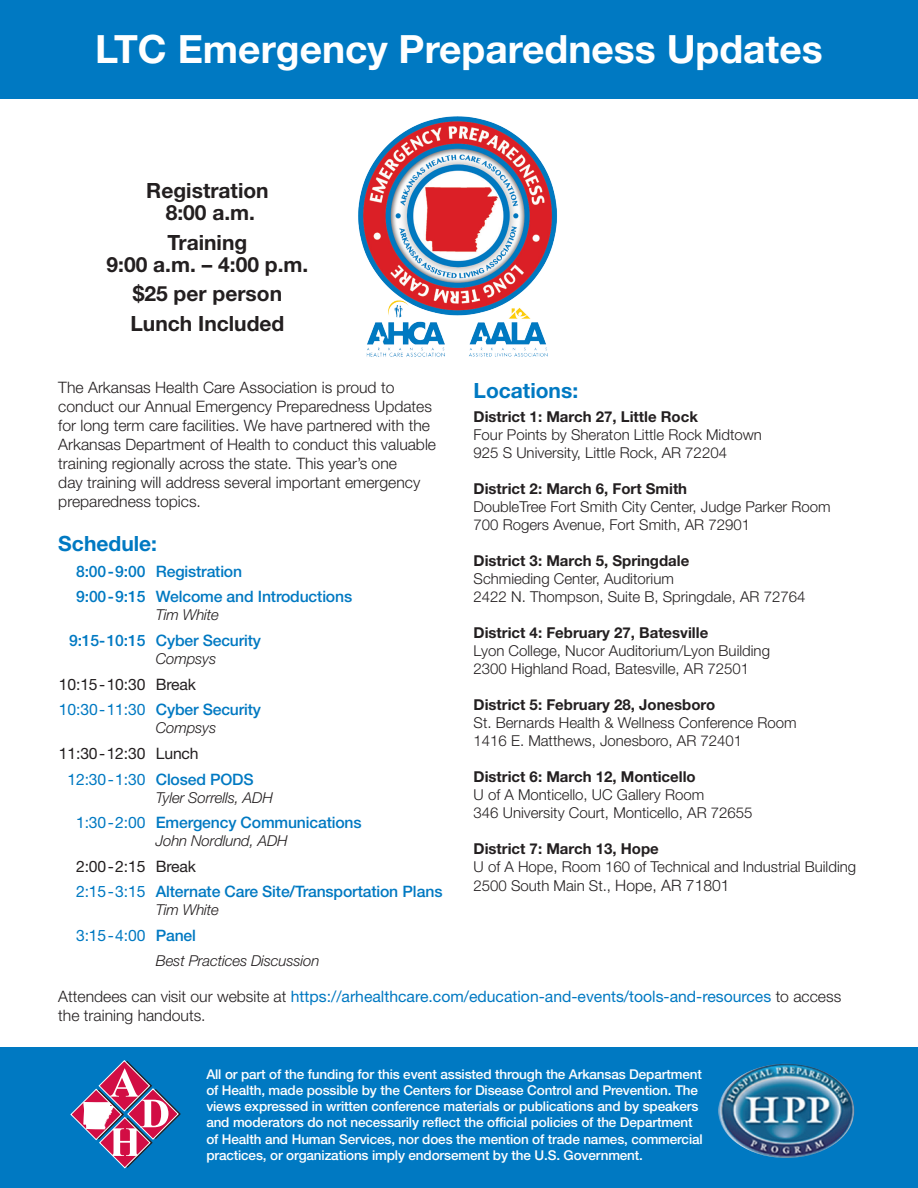
<style>
.page{position:relative;width:918px;height:1188px;background:#fff}
.page>*{position:absolute;margin:0;border:0;box-sizing:border-box;transform-origin:0 0}
.t1{font:700 39px "Helvetica Neue";color:#fff}
.t2{font:700 21px/22.5px "Helvetica Neue";color:#231f20;text-align:center}
.t3{font:700 21px "Helvetica Neue";color:#0079c2}
.t4{font:300 15.75px/18.9px "Helvetica Neue";color:#231f20}
.t5{font:500 15.75px/25.7px "Helvetica Neue";letter-spacing:-.01em;color:#0079c2}
.t6{font:15.75px/18.9px "Helvetica Neue";color:#0079c2}
.t7{font:15.75px/25.7px "Helvetica Neue";letter-spacing:-.01em;color:#231f20}
.t8{font:300 15px/18px "Helvetica Neue";color:#231f20}
.t9{font:700 15px "Helvetica Neue";color:#231f20}
.t10{font:italic 300 15px "Helvetica Neue";letter-spacing:-.01em;color:#231f20}
.t11{font:500 13.5px/16.2px "Helvetica Neue";letter-spacing:-.01em;color:#fff}
.s1{color:#0079c2}
.s2{font-weight:500;color:#0079c2}
.s3{font-weight:400}
.s4{font-weight:400;color:#231f20}
.s5{font-weight:500}
.s6{font-size:15.75px}
.s7{font-weight:300;color:#231f20}
</style>
<div class="page">
<div style="left:0;top:1048px;width:918px;height:140px;background:#0079c2"></div>
<div style="left:0;top:0;width:918px;height:98px;background:#0079c2"></div>
<svg style="left:71px;top:1060px;width:110px;height:108px"></svg>
<img style="left:358px;top:116px;width:199px;height:241px">
<img style="left:718px;top:1064px;width:136px;height:94px">
<h1 class="t1" style="left:95px;top:25px;width:729px">LTC Emergency Preparedness Updates</h1>
<h2 class="t2" style="left:146px;top:179px;width:124px">Registration<br>8:00 a.m.</h2>
<h2 class="t2" style="left:107px;top:230px;width:203px">Training<br>9:00 a.m. – 4:00 p.m.</h2>
<h2 class="t2" style="left:130px;top:279px;width:155px;line-height:29.2px;text-align:left">$25 per person<br>Lunch Included</h2>
<p class="t4" style="left:58px;top:378px;width:379px">The Arkansas Health Care Association is proud to conduct our Annual Emergency Preparedness Updates for long term care facilities. We have partnered with the Arkansas Department of Health to conduct this valuable training regionally across the state. This year’s one<br>day training will address several important emergency preparedness topics.</p>
<h2 class="t3" style="left:58px;top:531px;width:100px">Schedule:</h2>
<p class="t5" style="left:76px;top:558px;width:278px">8:00-9:00 Registration<br>9:00-9:15 Welcome and Introductions</p>
<p class="t10" style="left:156px;top:606px;width:65px">Tim White</p>
<p class="t5" style="left:69px;top:627px;width:193px">9:15-10:15 Cyber Security</p>
<p class="t10" style="left:156px;top:650px;width:62px">Compsys</p>
<p class="t7" style="left:59px;top:671px;width:204px">10:15-10:30 Break<br><span class="s1">10:30-11:30</span> <span class="s2">Cyber Security</span></p>
<p class="t10" style="left:156px;top:719px;width:62px">Compsys</p>
<p class="t7" style="left:68px;top:740px;width:188px;text-indent:-9px">11:30-12:30 Lunch<br><span class="s1">12:30-1:30</span> <span class="s2">Closed PODS</span></p>
<p class="t10" style="left:156px;top:788px;width:119px">Tyler Sorrells, ADH</p>
<p class="t5" style="left:76px;top:810px;width:287px"><span class="s3">1:30-2:00</span> Emergency Communications</p>
<p class="t10" style="left:156px;top:832px;width:133px">John Nordlund, ADH</p>
<p class="t5" style="left:76px;top:853px;width:368px"><span class="s4">2:00-2:15 Break<br></span><span class="s3">2:15-3:15</span> Alternate Care Site/Transportation Plans</p>
<p class="t10" style="left:156px;top:901px;width:65px">Tim White</p>
<p class="t6" style="left:76px;top:926px;width:121px">3:15-4:00 <span class="s5">Panel</span></p>
<p class="t10" style="left:156px;top:952px;width:165px">Best Practices Discussion</p>
<h2 class="t3" style="left:474px;top:377px;width:106px">Locations:</h2>
<p class="t9" style="left:474px;top:408px;width:226px">District 1: March 27, Little Rock</p>
<p class="t8" style="left:474px;top:426px;width:290px">Four Points by Sheraton Little Rock Midtown<br>925 S University, Little Rock, AR 72204</p>
<p class="t9" style="left:474px;top:480px;width:215px">District 2: March 6, Fort Smith</p>
<p class="t8" style="left:474px;top:498px;width:359px">DoubleTree Fort Smith City Center, Judge Parker Room<br>700 Rogers Avenue, Fort Smith, AR 72901</p>
<p class="t9" style="left:474px;top:552px;width:217px">District 3: March 5, Springdale</p>
<p class="t8" style="left:474px;top:570px;width:333px">Schmieding Center, Auditorium<br>2422 N. Thompson, Suite B, Springdale, AR 72764</p>
<p class="t9" style="left:474px;top:624px;width:236px">District 4: February 27, Batesville</p>
<p class="t8" style="left:474px;top:642px;width:298px">Lyon College, Nucor Auditorium/Lyon Building<br>2300 Highland Road, Batesville, AR 72501</p>
<p class="t9" style="left:474px;top:696px;width:243px">District 5: February 28, Jonesboro</p>
<p class="t8" style="left:474px;top:714px;width:325px">St. Bernards Health &amp; Wellness Conference Room<br>1416 E. Matthews, Jonesboro, AR 72401</p>
<p class="t9" style="left:474px;top:768px;width:224px">District 6: March 12, Monticello</p>
<p class="t8" style="left:474px;top:786px;width:280px">U of A Monticello, UC Gallery Room<br>346 University Court, Monticello, AR 72655</p>
<p class="t9" style="left:474px;top:840px;width:187px">District 7: March 13, Hope</p>
<p class="t8" style="left:474px;top:857px;width:384px;line-height:18.9px">U of A Hope, Room 160 of Technical and Industrial Building<br>2500 South Main St., <span class="s6">Hope, AR 71801</span></p>
<p class="t6" style="left:58px;top:987px;width:784px"><span class="s7">Attendees can visit our website at</span> https://arhealthcare.com/education-and-events/tools-and-resources <span class="s7">to access the training handouts.</span></p>
<p class="t11" style="left:206px;top:1066px;width:498px">All or part of the funding for this event assisted through the Arkansas Department of Health, made possible by the Centers for Disease Control and Prevention. The views expressed in written conference materials or publications and by speakers and moderators do not necessarily reflect the official policies of the Department of Health and Human Services, nor does the mention of trade names, commercial practices, or organizations imply endorsement by the U.S. Government.</p>
</div>
